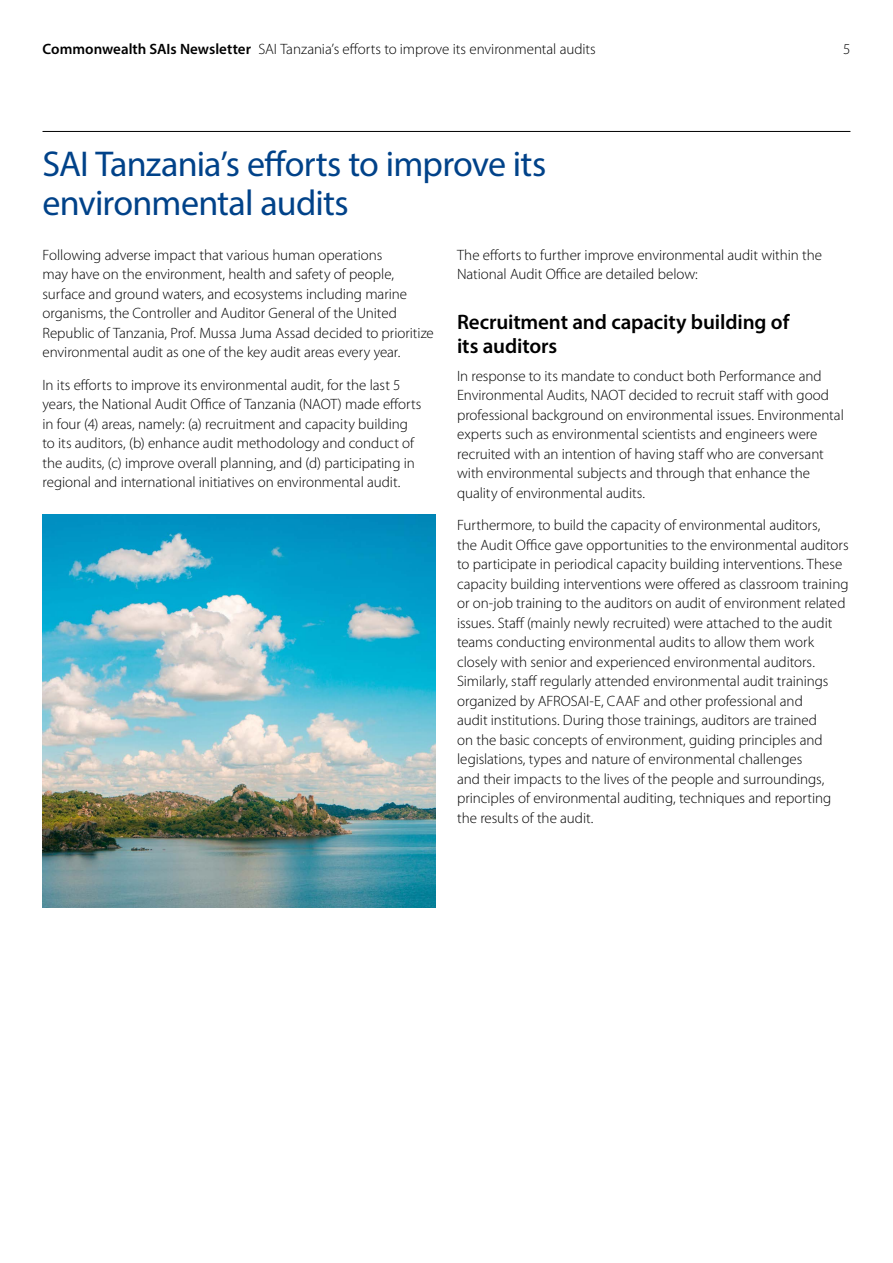
<style>
.page{position:relative;width:893px;height:1263px;background:#fff}
.page>*{position:absolute;margin:0;border:0;box-sizing:border-box;transform-origin:0 0}
.HEAD_1_24_28pt_85{font:36px/39px "Myriad Pro";letter-spacing:-.025em;color:#004289}
.HEAD_2_14_16pt_75{font:600 21px/24px "Myriad Pro";letter-spacing:-.005em;color:#000}
.BC_10_13pt_45{font:300 15px/19.5px "Myriad Pro";letter-spacing:-.005em;color:#000}
.s1{font-weight:600}
</style>
<div class="page">
<hr style="left:43px;top:131px;width:807px;height:1px;background:#000">
<img style="left:43px;top:514px;width:393px;height:394px">
<p class="BC_10_13pt_45" style="left:43px;top:39px;width:555px"><span class="s1">Commonwealth SAIs Newsletter</span> SAI Tanzania’s efforts to improve its environmental audits</p>
<p class="BC_10_13pt_45" style="left:843px;top:39px;width:9px">5</p>
<p class="HEAD_1_24_28pt_85" style="left:43px;top:144px;width:505px">SAI Tanzania’s efforts to improve its environmental audits</p>
<p class="BC_10_13pt_45" style="left:43px;top:245px;width:393px">Following adverse impact that various human operations<br>may have on the environment, health and safety of people, surface and ground waters, and ecosystems including marine organisms, the Controller and Auditor General of the United Republic of Tanzania, Prof. Mussa Juma Assad decided to prioritize environmental audit as one of the key audit areas every year.</p>
<p class="BC_10_13pt_45" style="left:43px;top:375px;width:380px">In its efforts to improve its environmental audit, for the last 5 years, the National Audit Office of Tanzania (NAOT) made efforts in four (4) areas, namely: (a) recruitment and capacity building to its auditors, (b) enhance audit methodology and conduct of the audits, (c) improve overall planning, and (d) participating in regional and international initiatives on environmental audit.</p>
<p class="BC_10_13pt_45" style="left:457px;top:245px;width:366px">The efforts to further improve environmental audit within the<br>National Audit Office are detailed below:</p>
<p class="HEAD_2_14_16pt_75" style="left:457px;top:309px;width:334px">Recruitment and capacity building of its auditors</p>
<p class="BC_10_13pt_45" style="left:457px;top:366px;width:388px">In response to its mandate to conduct both Performance and Environmental Audits, NAOT decided to recruit staff with good professional background on environmental issues. Environmental experts such as environmental scientists and engineers were recruited with an intention of having staff who are conversant with environmental subjects and through that enhance the quality of environmental audits.</p>
<p class="BC_10_13pt_45" style="left:457px;top:516px;width:393px">Furthermore, to build the capacity of environmental auditors,<br>the Audit Office gave opportunities to the environmental auditors to participate in periodical capacity building interventions. These capacity building interventions were offered as classroom training or on-job training to the auditors on audit of environment related issues. Staff (mainly newly recruited) were attached to the audit teams conducting environmental audits to allow them work closely with senior and experienced environmental auditors.<br>Similarly, staff regularly attended environmental audit trainings organized by AFROSAI-E, CAAF and other professional and<br>audit institutions. During those trainings, auditors are trained<br>on the basic concepts of environment, guiding principles and legislations, types and nature of environmental challenges<br>and their impacts to the lives of the people and surroundings, principles of environmental auditing, techniques and reporting the results of the audit.</p>
</div>
